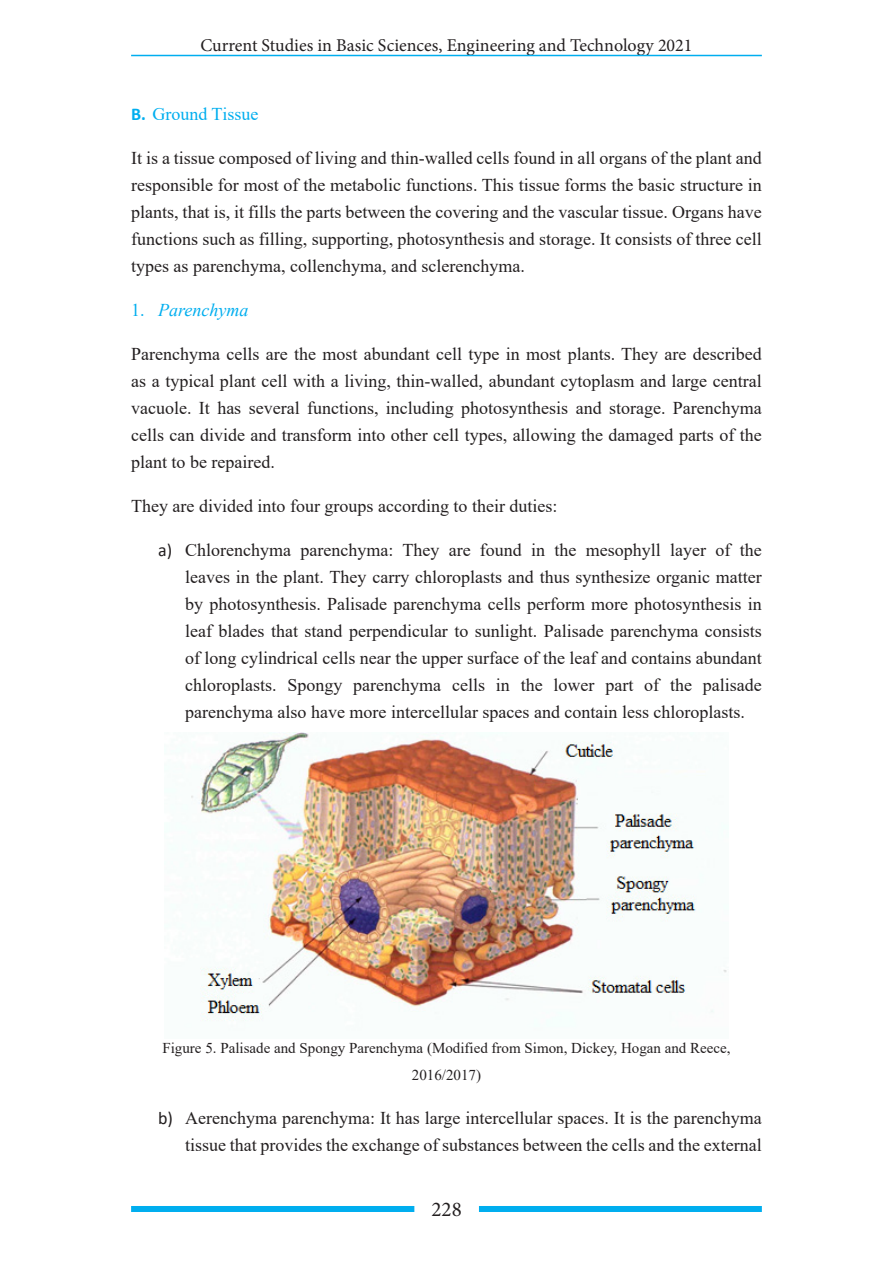
<style>
.page{position:relative;width:893px;height:1263px;background:#fff}
.page>*{position:absolute;margin:0;border:0;box-sizing:border-box;transform-origin:0 0}
.t1{font:21px "Minion Pro";color:#231f20}
.t2{font:18px/27px "Times New Roman";color:#231f20;text-align:justify}
.t3{font:18px "Minion Pro";color:#231f20}
.t4{font:18px "Times New Roman";color:#00aeef}
.t5{font:italic 18px "Times New Roman";color:#00aeef}
.List_Paragraph{font:15px/27px "Times New Roman";color:#231f20;text-align:center}
.s1{font-family:"Calibri";font-weight:700}
.s2{font-style:normal}
.s3{font-family:"Calibri"}
</style>
<div class="page">
<hr style="left:131px;top:55px;width:631px;height:1px;background:#00aeef">
<div style="left:131px;top:1206px;width:283px;height:6px;background:#00aeef"></div>
<div style="left:479px;top:1206px;width:283px;height:6px;background:#00aeef"></div>
<img style="left:165px;top:732px;width:562px;height:290px">
<p class="t3" style="left:200px;top:33px;width:494px">Current Studies in Basic Sciences, Engineering and Technology 2021</p>
<p class="t4" style="left:131px;top:101px;width:129px"><span class="s1">B.</span> Ground Tissue</p>
<p class="t2" style="left:131px;top:143px;width:632px">It is a tissue composed of living and thin-walled cells found in all organs of the plant and responsible for most of the metabolic functions. This tissue forms the basic structure in plants, that is, it fills the parts between the covering and the vascular tissue. Organs have functions such as filling, supporting, photosynthesis and storage. It consists of three cell types as parenchyma, collenchyma, and sclerenchyma.</p>
<p class="t5" style="left:131px;top:297px;width:119px"><span class="s2">1.</span> Parenchyma</p>
<p class="t2" style="left:131px;top:339px;width:632px">Parenchyma cells are the most abundant cell type in most plants. They are described as a typical plant cell with a living, thin-walled, abundant cytoplasm and large central vacuole. It has several functions, including photosynthesis and storage. Parenchyma cells can divide and transform into other cell types, allowing the damaged parts of the plant to be repaired.</p>
<p class="t2" style="left:131px;top:491px;width:428px">They are divided into four groups according to their duties:</p>
<p class="t2" style="left:185px;top:535px;width:578px;text-indent:-27px"><span class="s3">a)</span> Chlorenchyma parenchyma: They are found in the mesophyll layer of the leaves in the plant. They carry chloroplasts and thus synthesize organic matter by photosynthesis. Palisade parenchyma cells perform more photosynthesis in leaf blades that stand perpendicular to sunlight. Palisade parenchyma consists of long cylindrical cells near the upper surface of the leaf and contains abundant chloroplasts. Spongy parenchyma cells in the lower part of the palisade parenchyma also have more intercellular spaces and contain less chloroplasts.</p>
<p class="List_Paragraph" style="left:162px;top:1034px;width:570px">Figure 5. Palisade and Spongy Parenchyma (Modified from Simon, Dickey, Hogan and Reece,<br>2016/2017)</p>
<p class="t2" style="left:158px;top:1104px;width:605px;text-align:right"><span class="s3">b)</span> Aerenchyma parenchyma: It has large intercellular spaces. It is the parenchyma tissue that provides the exchange of substances between the cells and the external</p>
<p class="t1" style="left:432px;top:1195px;width:32px">228</p>
</div>
